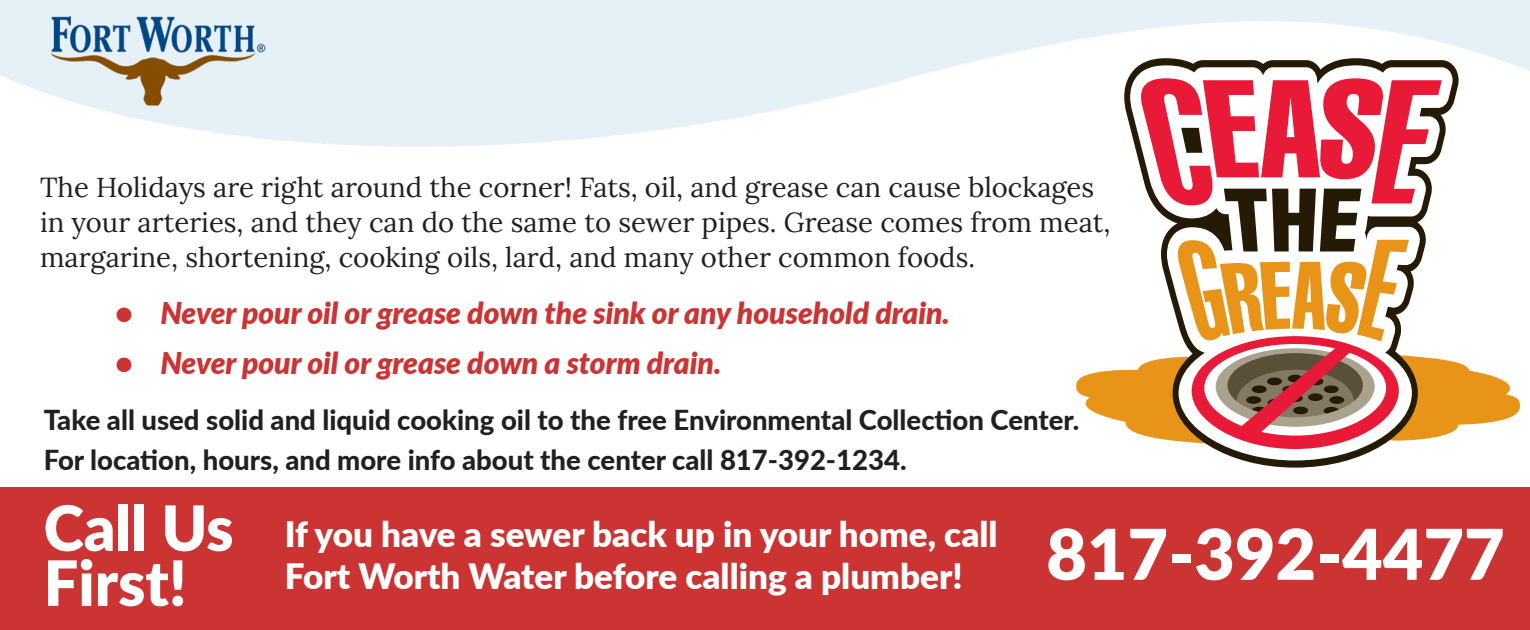
<style>
.page{position:relative;width:1530px;height:630px;background:#fff}
.page>*{position:absolute;margin:0;border:0;box-sizing:border-box;transform-origin:0 0}
.t1{font:900 70px "Lato";color:#fff}
.t2{font:900 62.5px/55px "Lato";color:#fff}
.t3{font:900 35px/42px "Lato";color:#fff}
.t4{font:italic 900 30px "Lato";color:#c33}
.t5{font:27.5px/35px "Lora";color:#231f20}
.t6{font:800 27.5px/40px "Lato";color:#231f20}
</style>
<div class="page">
<img style="left:0;top:0;width:1530px;height:488px">
<svg style="left:1124px;top:58px;width:335px;height:410px"></svg>
<svg style="left:1130px;top:65px;width:323px;height:395px"></svg>
<svg style="left:1076px;top:78px;width:444px;height:371px"></svg>
<img style="left:0;top:0;width:313px;height:155px">
<div style="left:0;top:488px;width:1530px;height:142px;background:#c33"></div>
<p class="t5" style="left:40px;top:168px;width:1072px">The Holidays are right around the corner! Fats, oil, and grease can cause blockages in your arteries, and they can do the same to sewer pipes. Grease comes from meat, margarine, shortening, cooking oils, lard, and many other common foods.</p>
<p class="t4" style="left:115px;top:290px;width:836px">• Never pour oil or grease down the sink or any household drain.</p>
<p class="t4" style="left:115px;top:340px;width:607px">• Never pour oil or grease down a storm drain.</p>
<p class="t6" style="left:44px;top:399px;width:1037px">Take all used solid and liquid cooking oil to the free Environmental Collection Center.<br>For location, hours, and more info about the center call 817-392-1234.</p>
<p class="t2" style="left:44px;top:498px;width:191px">Call Us<br>First!</p>
<p class="t3" style="left:285px;top:512px;width:714px">If you have a sewer back up in your home, call<br>Fort Worth Water before calling a plumber!</p>
<p class="t1" style="left:1046px;top:502px;width:460px">817-392-4477</p>
</div>
